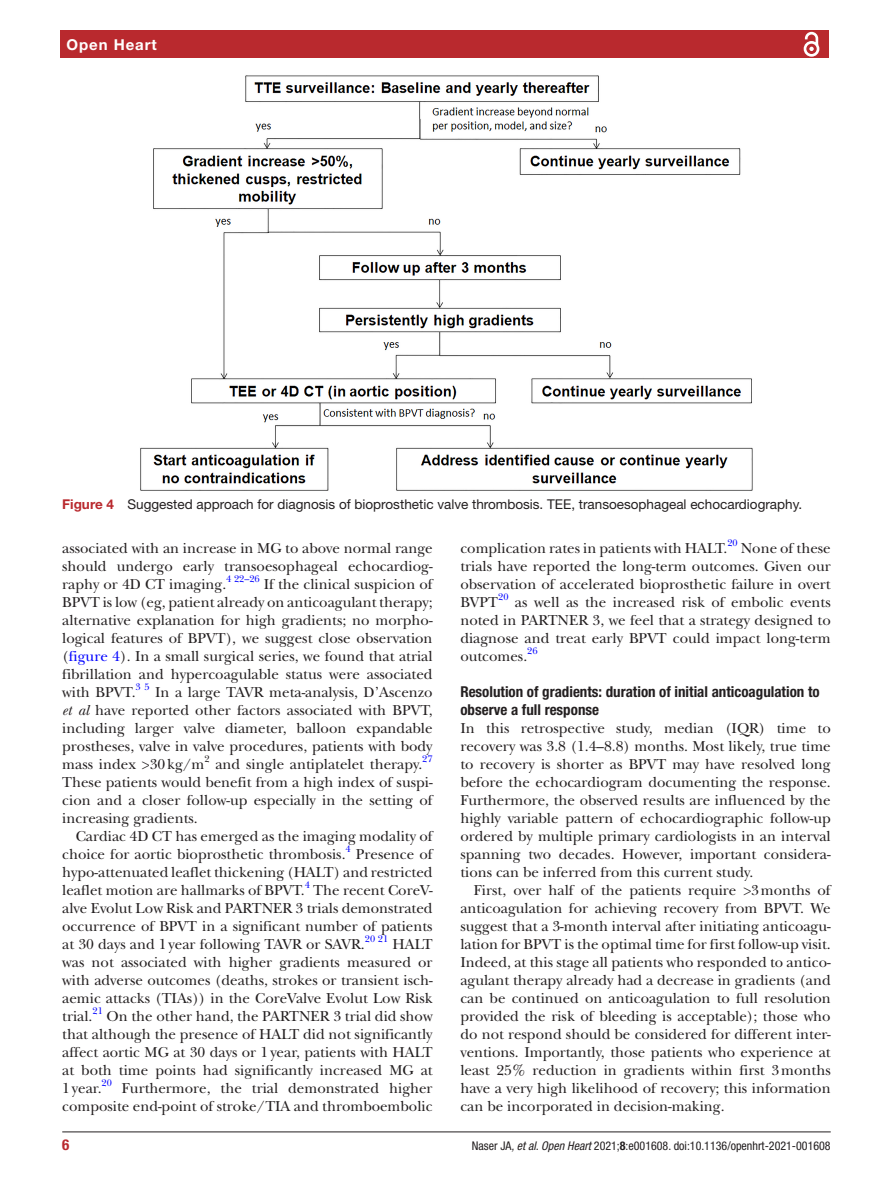
<style>
.page{position:relative;width:893px;height:1191px;background:#fff}
.page>*{position:absolute;margin:0;border:0;box-sizing:border-box;transform-origin:0 0}
.t1{font:15px/18px "New Baskerville";color:#231f20;text-align:justify}
.t2{font:700 condensed 15px/18px "Helvetica Neue LT Std";color:#231f20}
.t3{font:700 15px "Helvetica Neue LT Std";letter-spacing:.065em;color:#fff}
.t4{font:700 condensed 15px "Helvetica Neue LT Std";color:#b9292e}
.t5{font:13.5px "Helvetica Neue LT Std";color:#231f20}
.t6{font:condensed 12px "Helvetica Neue LT Std";color:#231f20}
.t7{font:9.9px "New Baskerville";color:#00f}
.t8{font:9.9px "New Baskerville";color:#231f20}
.s1{font-weight:700;color:#b9292e}
.s2{color:#00f}
.s3{font-style:italic}
.s4{font-weight:700}
</style>
<div class="page">
<div style="left:61px;top:31px;width:768px;height:27px;background:#b9292e"></div>
<hr style="left:62px;top:1131px;width:769px;height:1px;background:#231f20">
<svg style="left:803px;top:31px;width:17px;height:26px"></svg>
<img style="left:140px;top:75px;width:613px;height:416px">
<p class="t3" style="left:66px;top:35px;width:92px">Open Heart</p>
<p class="t5" style="left:62px;top:496px;width:741px"><span class="s1">Figure 4</span> Suggested approach for diagnosis of bioprosthetic valve thrombosis. TEE, transoesophageal echocardiography.</p>
<p class="t1" style="left:62px;top:539px;width:372px">associated with an increase in MG to above normal range should undergo early transoesophageal echocardiog&shy;raphy or 4D CT imaging.</p>
<p class="t7" style="left:226px;top:573px;width:35px">4 22–26</p>
<p class="t1" style="left:62px;top:575px;width:372px;text-indent:202px">If the clinical suspicion of BPVT is low (eg, patient already on anticoagulant therapy; alternative explanation for high gradients; no morpho&shy;logical features of BPVT), we suggest close observation (<span class="s2">figure 4</span>). In a small surgical series, we found that atrial fibrillation and hypercoagulable status were associated with BPVT.</p>
<p class="t7" style="left:136px;top:681px;width:16px">3 5</p>
<p class="t1" style="left:62px;top:683px;width:372px;text-indent:93px">In a large TAVR meta-analysis, D’Ascenzo <span class="s3">et al</span> have reported other factors associated with BPVT, including larger valve diameter, balloon expandable prostheses, valve in valve procedures, patients with body mass index &gt;30kg/m</p>
<p class="t8" style="left:204px;top:753px;width:7px">2</p>
<p class="t1" style="left:215px;top:755px;width:208px">and single antiplatelet therapy.</p>
<p class="t7" style="left:422px;top:753px;width:12px">27</p>
<p class="t1" style="left:62px;top:773px;width:372px">These patients would benefit from a high index of suspi&shy;cion and a closer follow-up especially in the setting of increasing gradients.</p>
<p class="t1" style="left:62px;top:827px;width:372px;text-indent:13px">Cardiac 4D CT has emerged as the imaging modality of choice for aortic bioprosthetic thrombosis.<sup>4</sup> Presence of hypo-attenuated leaflet thickening (HALT) and restricted leaflet motion are hallmarks of BPVT.</p>
<p class="t7" style="left:305px;top:879px;width:7px">4</p>
<p class="t1" style="left:62px;top:881px;width:372px;text-indent:251px">The recent CoreV&shy;alve Evolut Low Risk and PARTNER 3 trials demonstrated occurrence of BPVT in a significant number of patients at 30 days and 1year following TAVR or SAVR.</p>
<p class="t7" style="left:365px;top:933px;width:25px">20 21</p>
<p class="t1" style="left:62px;top:935px;width:372px;text-indent:330px">HALT was not associated with higher gradients measured or with adverse outcomes (deaths, strokes or transient isch&shy;aemic attacks (TIAs)) in the CoreValve Evolut Low Risk trial.</p>
<p class="t7" style="left:93px;top:1005px;width:12px">21</p>
<p class="t1" style="left:62px;top:1007px;width:372px;text-indent:44px">On the other hand, the PARTNER 3 trial did show that although the presence of HALT did not significantly affect aortic MG at 30 days or 1year, patients with HALT at both time points had significantly increased MG at 1year.</p>
<p class="t7" style="left:102px;top:1077px;width:12px">20</p>
<p class="t1" style="left:62px;top:1079px;width:372px;text-align:right">Furthermore, the trial demonstrated higher composite end-point of stroke/TIA and thromboembolic</p>
<p class="t1" style="left:460px;top:539px;width:269px">complication rates in patients with HALT.</p>
<p class="t7" style="left:727px;top:537px;width:12px">20</p>
<p class="t1" style="left:460px;top:539px;width:372px;text-indent:280px">None of these trials have reported the long-term outcomes. Given our observation of accelerated bioprosthetic failure in overt BVPT</p>
<p class="t7" style="left:498px;top:591px;width:12px">20</p>
<p class="t1" style="left:460px;top:593px;width:372px;text-indent:55px">as well as the increased risk of embolic events noted in PARTNER 3, we feel that a strategy designed to diagnose and treat early BPVT could impact long-term outcomes.</p>
<p class="t7" style="left:527px;top:645px;width:12px">26</p>
<p class="t2" style="left:460px;top:682px;width:361px">Resolution of gradients: duration of initial anticoagulation to observe a full response</p>
<p class="t1" style="left:460px;top:719px;width:372px">In this retrospective study, median (IQR) time to recovery was 3.8 (1.4–8.8) months. Most likely, true time to recovery is shorter as BPVT may have resolved long before the echocardiogram documenting the response.<br>Furthermore, the observed results are influenced by the highly variable pattern of echocardiographic follow-up ordered by multiple primary cardiologists in an interval spanning two decades. However, important considera&shy;tions can be inferred from this current study.</p>
<p class="t1" style="left:460px;top:881px;width:372px;text-indent:14px">First, over half of the patients require &gt;3months of anticoagulation for achieving recovery from BPVT. We suggest that a 3-month interval after initiating anticoagu&shy;lation for BPVT is the optimal time for first follow-up visit.<br>Indeed, at this stage all patients who responded to antico&shy;agulant therapy already had a decrease in gradients (and can be continued on anticoagulation to full resolution provided the risk of bleeding is acceptable); those who do not respond should be considered for different inter&shy;ventions. Importantly, those patients who experience at least 25% reduction in gradients within first 3months have a very high likelihood of recovery; this information can be incorporated in decision-making.</p>
<p class="t4" style="left:62px;top:1135px;width:9px">6</p>
<p class="t6" style="left:472px;top:1139px;width:360px">Naser JA<span class="s3">, et al. Open Heart</span> 2021;<span class="s4">8</span>:e001608. doi:10.1136/openhrt-2021-001608</p>
</div>
